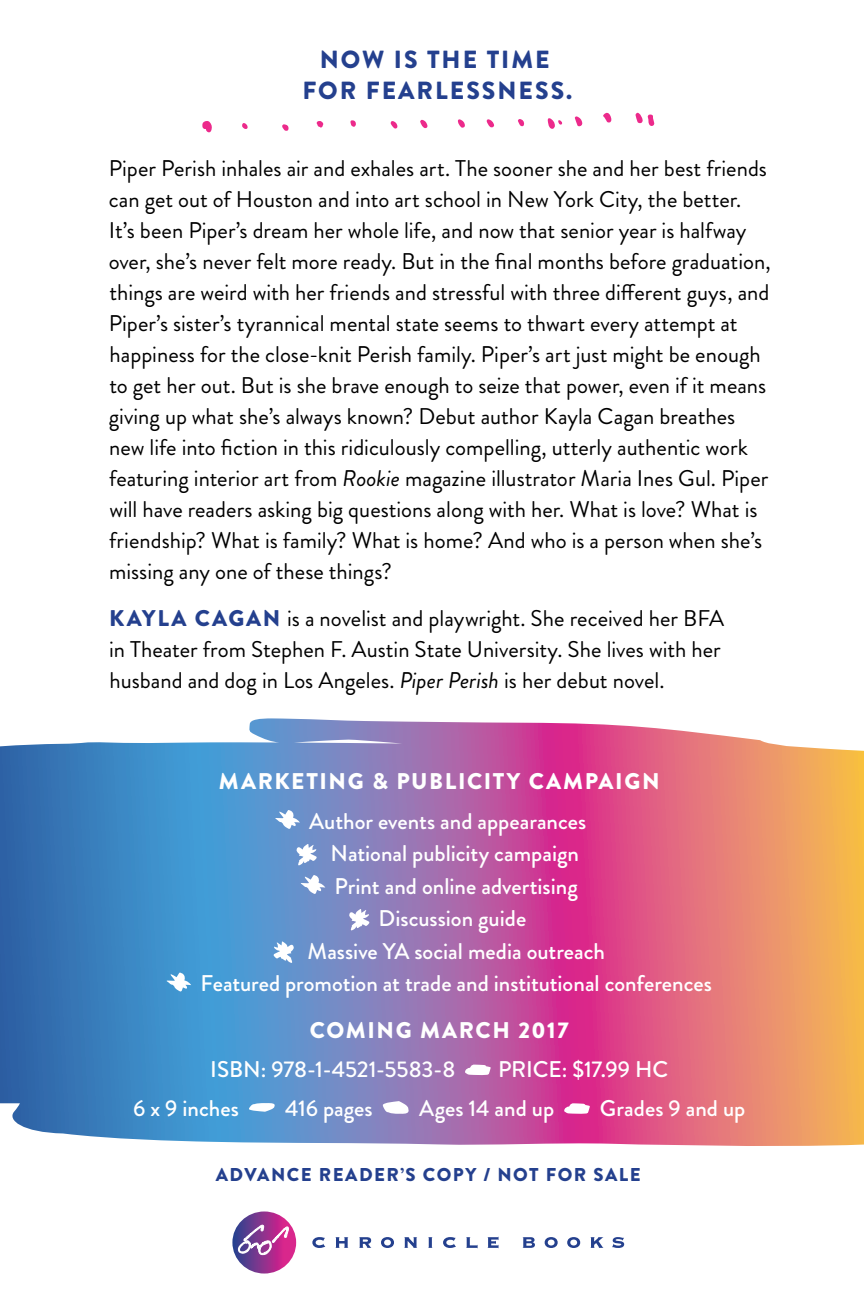
<style>
.page{position:relative;width:864px;height:1296px;background:#fff}
.page>*{position:absolute;margin:0;border:0;box-sizing:border-box;transform-origin:0 0}
.t1{font:900 24.8px/31px "Brandon Grotesque";letter-spacing:.08em;color:#24408e;text-align:center}
.t2{font:22.8px/31px "Brandon Grotesque";color:#000}
.t3{font:500 22.8px "Brandon Grotesque";color:#fff}
.t4{font:900 22.8px "Brandon Grotesque";letter-spacing:.07em;color:#fff}
.t5{font:900 18.6px "Brandon Grotesque";letter-spacing:.08em;color:#24408e}
.s1{font-style:italic}
.s2{font-weight:900;color:#24408e}
</style>
<div class="page">
<svg style="left:0;top:718px;width:864px;height:428px;background:#9d7da6"></svg>
<svg style="left:232px;top:1211px;width:64px;height:63px"></svg>
<svg style="left:312px;top:1237px;width:13px;height:11px"></svg>
<svg style="left:335px;top:1237px;width:13px;height:11px"></svg>
<svg style="left:359px;top:1237px;width:12px;height:11px"></svg>
<svg style="left:381px;top:1237px;width:13px;height:11px"></svg>
<svg style="left:404px;top:1237px;width:13px;height:11px"></svg>
<svg style="left:428px;top:1237px;width:4px;height:11px"></svg>
<svg style="left:443px;top:1237px;width:13px;height:11px"></svg>
<svg style="left:466px;top:1237px;width:12px;height:11px"></svg>
<svg style="left:488px;top:1237px;width:11px;height:11px"></svg>
<svg style="left:523px;top:1237px;width:12px;height:11px"></svg>
<svg style="left:545px;top:1237px;width:13px;height:11px"></svg>
<svg style="left:567px;top:1237px;width:13px;height:11px"></svg>
<svg style="left:590px;top:1237px;width:13px;height:11px"></svg>
<svg style="left:612px;top:1237px;width:12px;height:11px"></svg>
<svg style="left:275px;top:810px;width:25px;height:19px"></svg>
<svg style="left:296px;top:844px;width:21px;height:22px"></svg>
<svg style="left:301px;top:875px;width:24px;height:19px"></svg>
<svg style="left:349px;top:909px;width:21px;height:22px"></svg>
<svg style="left:273px;top:942px;width:21px;height:21px"></svg>
<svg style="left:167px;top:972px;width:24px;height:19px"></svg>
<svg style="left:465px;top:1065px;width:26px;height:10px"></svg>
<svg style="left:249px;top:1103px;width:26px;height:9px"></svg>
<svg style="left:383px;top:1101px;width:26px;height:13px"></svg>
<svg style="left:564px;top:1103px;width:26px;height:11px"></svg>
<svg style="left:202px;top:121px;width:10px;height:12px"></svg>
<svg style="left:603px;top:112px;width:8px;height:11px"></svg>
<svg style="left:575px;top:116px;width:8px;height:10px"></svg>
<svg style="left:317px;top:121px;width:6px;height:7px"></svg>
<svg style="left:548px;top:118px;width:14px;height:11px"></svg>
<svg style="left:635px;top:113px;width:20px;height:13px"></svg>
<svg style="left:282px;top:124px;width:7px;height:7px"></svg>
<svg style="left:242px;top:123px;width:6px;height:6px"></svg>
<svg style="left:458px;top:119px;width:7px;height:9px"></svg>
<svg style="left:486px;top:119px;width:8px;height:8px"></svg>
<svg style="left:420px;top:120px;width:8px;height:8px"></svg>
<svg style="left:390px;top:121px;width:8px;height:8px"></svg>
<svg style="left:518px;top:119px;width:6px;height:7px"></svg>
<svg style="left:350px;top:120px;width:6px;height:7px"></svg>
<p class="t1" style="left:302px;top:44px;width:271px">NOW IS THE TIME<br>FOR FEARLESSNESS.</p>
<p class="t2" style="left:109px;top:153px;width:664px">Piper Perish inhales air and exhales art. The sooner she and her best friends can get out of Houston and into art school in New York City, the better.<br>It’s been Piper’s dream her whole life, and now that senior year is halfway over, she’s never felt more ready. But in the final months before graduation, things are weird with her friends and stressful with three different guys, and Piper’s sister’s tyrannical mental state seems to thwart every attempt at happiness for the close-knit Perish family. Piper’s art just might be enough to get her out. But is she brave enough to seize that power, even if it means giving up what she’s always known? Debut author Kayla Cagan breathes new life into fiction in this ridiculously compelling, utterly authentic work featuring interior art from <span class="s1">Rookie</span> magazine illustrator Maria Ines Gul. Piper will have readers asking big questions along with her. What is love? What is friendship? What is family? What is home? And who is a person when she’s missing any one of these things?</p>
<p class="t2" style="left:109px;top:603px;width:617px"><span class="s2">KAYLA CAGAN</span> is a novelist and playwright. She received her BFA in Theater from Stephen F. Austin State University. She lives with her husband and dog in Los Angeles. <span class="s1">Piper Perish</span> is her debut novel.</p>
<p class="t4" style="left:219px;top:765px;width:442px">MARKETING &amp; PUBLICITY CAMPAIGN</p>
<p class="t3" style="left:309px;top:805px;width:279px">Author events and appearances</p>
<p class="t3" style="left:330px;top:838px;width:250px">National publicity campaign</p>
<p class="t3" style="left:335px;top:870px;width:245px">Print and online advertising</p>
<p class="t3" style="left:379px;top:903px;width:149px">Discussion guide</p>
<p class="t3" style="left:307px;top:935px;width:299px">Massive YA social media outreach</p>
<p class="t3" style="left:200px;top:968px;width:513px">Featured promotion at trade and institutional conferences</p>
<p class="t4" style="left:310px;top:1014px;width:260px">COMING MARCH 2017</p>
<p class="t3" style="left:210px;top:1054px;width:247px">ISBN: 978-1-4521-5583-8</p>
<p class="t3" style="left:498px;top:1054px;width:172px">PRICE: $17.99 HC</p>
<p class="t3" style="left:133px;top:1092px;width:107px">6 x 9 inches</p>
<p class="t3" style="left:285px;top:1092px;width:89px">416 pages</p>
<p class="t3" style="left:419px;top:1092px;width:137px">Ages 14 and up</p>
<p class="t3" style="left:600px;top:1092px;width:147px">Grades 9 and up</p>
<p class="t5" style="left:216px;top:1162px;width:427px">ADVANCE READER’S COPY / NOT FOR SALE</p>
</div>
